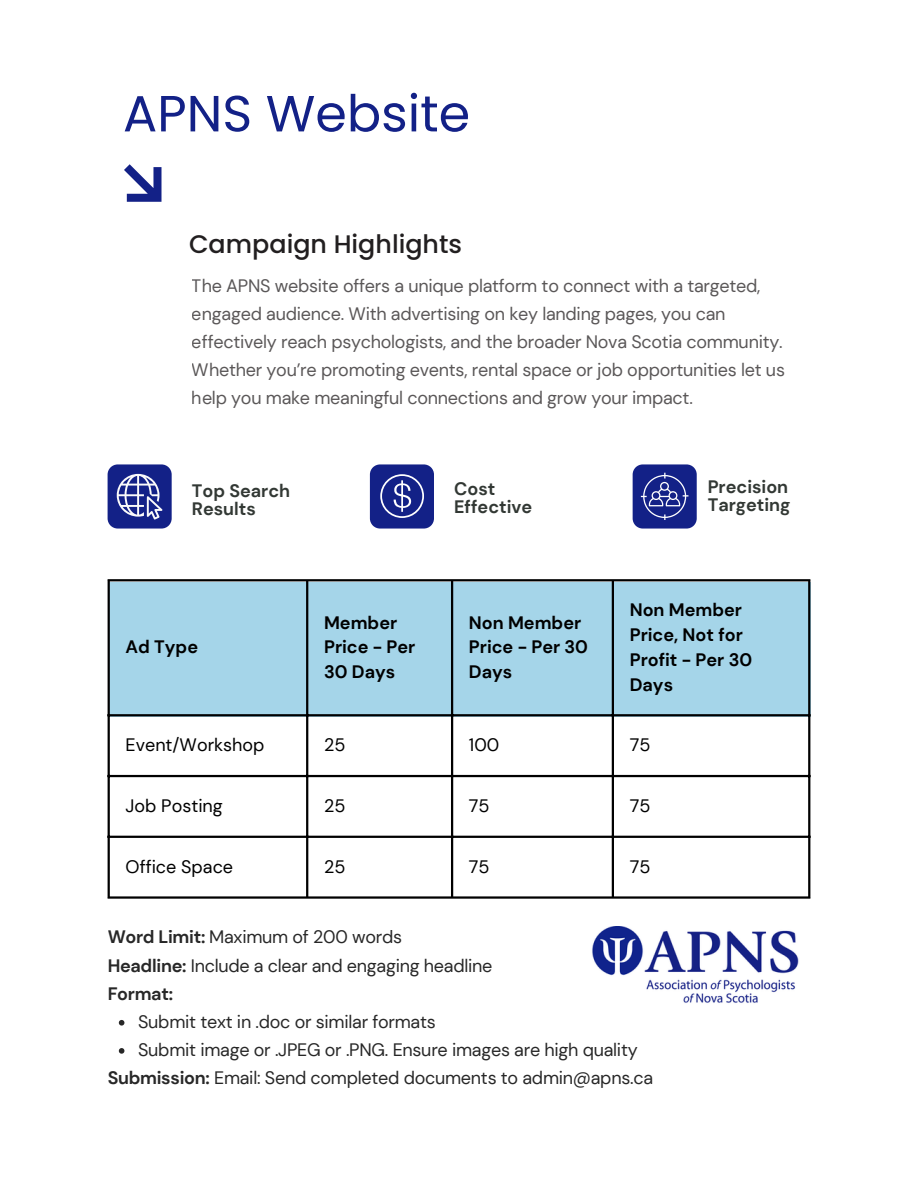
<style>
.page{position:relative;width:918px;height:1188px;background:#fff}
.page>*{position:absolute;margin:0;border:0;box-sizing:border-box;transform-origin:0 0}
.t1{font:50.85px "Poppins";color:#132187}
.t2{font:500 25.35px "Poppins";color:#221f20}
.t3{font:18px/28.2px "DM Sans";letter-spacing:-.015em;color:#231f20}
.t4{font:18px/28.2px "DM Sans";letter-spacing:-.015em;color:#000}
.t5{font:700 18px/24.8px "DM Sans";color:#000}
.t6{font:700 18px/18px "DM Sans";color:#323834}
.s1{font-weight:700}
</style>
<div class="page">
<svg style="left:124px;top:164px;width:37px;height:37px"></svg>
<div style="left:108px;top:582px;width:702px;height:134px;background:#a5d5e9"></div>
<hr style="left:108px;top:581px;width:2px;height:315px;background:#000">
<hr style="left:306px;top:581px;width:2px;height:315px;background:#000">
<hr style="left:451px;top:581px;width:2px;height:315px;background:#000">
<hr style="left:612px;top:581px;width:2px;height:315px;background:#000">
<hr style="left:808px;top:581px;width:2px;height:315px;background:#000">
<hr style="left:108px;top:579px;width:702px;height:2px;background:#000">
<hr style="left:108px;top:714px;width:702px;height:2px;background:#000">
<hr style="left:108px;top:775px;width:702px;height:2px;background:#000">
<hr style="left:108px;top:836px;width:702px;height:2px;background:#000">
<hr style="left:108px;top:896px;width:702px;height:3px;background:#000">
<svg style="left:108px;top:464px;width:64px;height:65px;background:#414c9e"></svg>
<svg style="left:370px;top:464px;width:64px;height:65px;background:#323e96"></svg>
<svg style="left:633px;top:464px;width:64px;height:65px;background:#313d96"></svg>
<svg style="left:119px;top:1020px;width:5px;height:6px"></svg>
<svg style="left:119px;top:1048px;width:5px;height:6px"></svg>
<img style="left:592px;top:927px;width:207px;height:76px">
<p class="t1" style="left:123px;top:78px;width:349px">APNS Website</p>
<p class="t2" style="left:189px;top:226px;width:275px">Campaign Highlights</p>
<p class="t3" style="left:192px;top:271px;width:595px">The APNS website offers a unique platform to connect with a targeted, engaged audience. With advertising on key landing pages, you can effectively reach psychologists, and the broader Nova Scotia community.<br>Whether you’re promoting events, rental space or job opportunities let us help you make meaningful connections and grow your impact.</p>
<p class="t6" style="left:192px;top:482px;width:100px">Top Search<br>Results</p>
<p class="t6" style="left:454px;top:480px;width:79px">Cost<br>Effective</p>
<h1 class="t5" style="left:126px;top:635px;width:74px">Ad Type</h1>
<p class="t5" style="left:324px;top:610px;width:93px">Member<br>Price - Per<br>30 Days</p>
<h2 class="t5" style="left:469px;top:610px;width:121px">Non Member<br>Price - Per 30<br>Days</h2>
<p class="t6" style="left:708px;top:478px;width:84px">Precision<br>Targeting</p>
<p class="t5" style="left:630px;top:598px;width:124px">Non Member<br>Price, Not for<br>Profit - Per 30<br>Days</p>
<p class="t4" style="left:126px;top:731px;width:140px">Event/Workshop</p>
<h3 class="t4" style="left:324px;top:731px;width:23px">25</h3>
<p class="t4" style="left:469px;top:731px;width:32px">100</p>
<h3 class="t4" style="left:630px;top:731px;width:22px">75</h3>
<p class="t4" style="left:126px;top:792px;width:99px">Job Posting</p>
<h3 class="t4" style="left:324px;top:792px;width:23px">25</h3>
<p class="t4" style="left:469px;top:792px;width:22px">75</p>
<p class="t4" style="left:630px;top:792px;width:22px">75</p>
<p class="t4" style="left:126px;top:853px;width:109px">Office Space</p>
<p class="t4" style="left:324px;top:853px;width:23px">25</p>
<p class="t4" style="left:469px;top:853px;width:22px">75</p>
<p class="t4" style="left:630px;top:853px;width:22px">75</p>
<p class="t4" style="left:108px;top:923px;width:386px"><span class="s1">Word Limit:</span> Maximum of 200 words<br><span class="s1">Headline:</span> Include a clear and engaging headline<br><span class="s1">Format:</span></p>
<p class="t4" style="left:138px;top:1008px;width:299px">Submit text in .doc or similar formats</p>
<p class="t4" style="left:138px;top:1036px;width:501px">Submit image or .JPEG or .PNG. Ensure images are high quality</p>
<p class="t4" style="left:108px;top:1064px;width:547px"><span class="s1">Submission:</span> Email: Send completed documents to admin@apns.ca</p>
</div>
